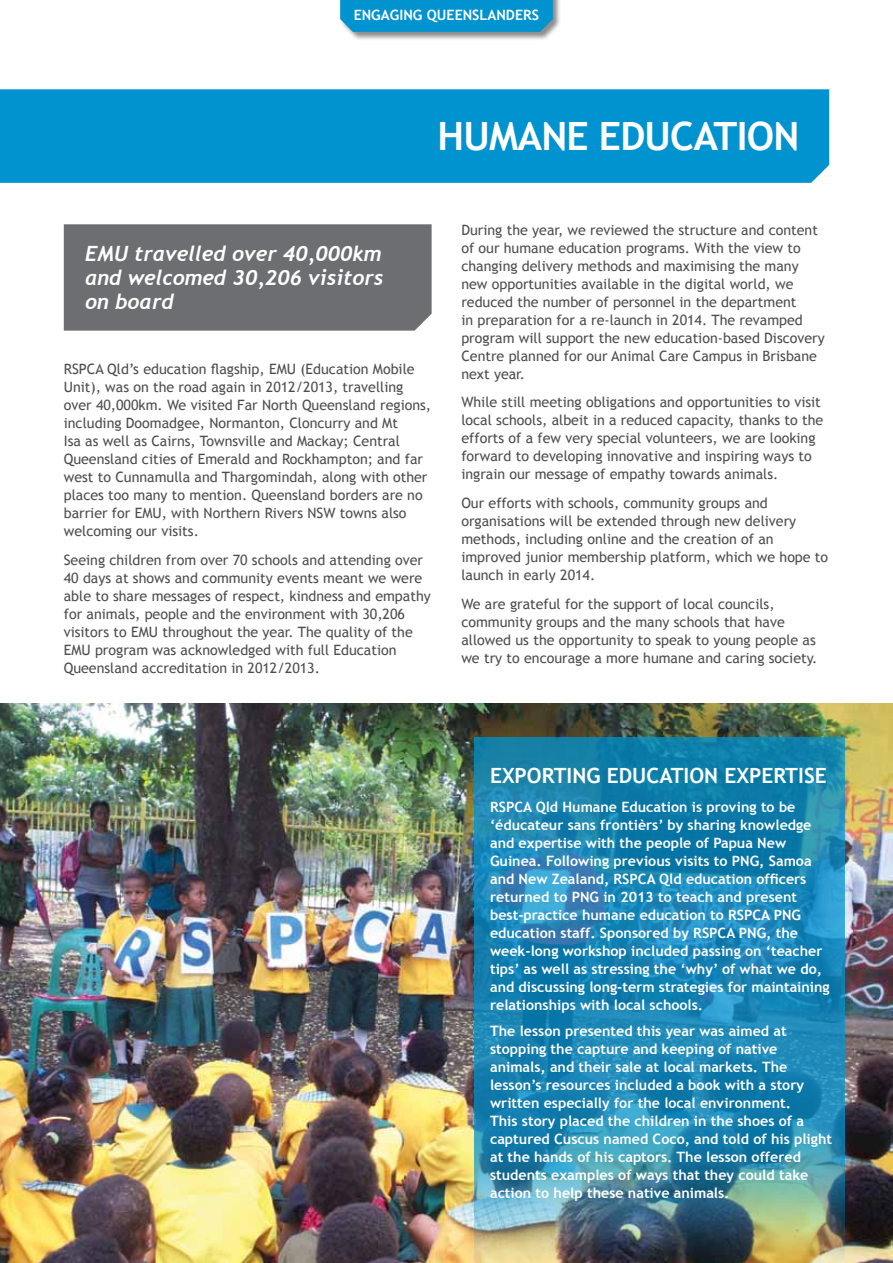
<style>
.page{position:relative;width:893px;height:1263px;background:#fff}
.page>*{position:absolute;margin:0;border:0;box-sizing:border-box;transform-origin:0 0}
.t1{font:700 39px "Trebuchet MS";letter-spacing:-.02em;color:#fff}
.t2{font:italic 700 21px/24px "Trebuchet";color:#fff;text-align:justify}
.t3{font:700 21px "Trebuchet MS";color:#fff}
.t4{font:14.25px/18px "Trebuchet MS";color:#4d4d4f}
.t5{font:700 14.25px/18px "Trebuchet MS";color:#fff}
</style>
<div class="page">
<div style="left:64px;top:224px;width:368px;height:107px;background:#6d6e71"></div>
<div style="left:340px;top:0;width:222px;height:41px;background:#000;opacity:.45"></div>
<div style="left:340px;top:0;width:213px;height:32px;background:#0093d0"></div>
<div style="left:0;top:89px;width:829px;height:94px;background:#0093d0"></div>
<img style="left:0;top:704px;width:893px;height:559px">
<img style="left:474px;top:738px;width:370px;height:525px">
<p class="t5" style="left:354px;top:6px;width:27px">engagi</p>
<p class="t5" style="left:403px;top:6px;width:128px">ng queenslanders</p>
<h1 class="t1" style="left:438px;top:112px;width:363px">humane education</h1>
<h2 class="t2" style="left:85px;top:242px;width:300px">EMU travelled over 40,000km and welcomed 30,206 visitors on board</h2>
<p class="t4" style="left:64px;top:360px;width:369px">RSPCA Qld’s education flagship, EMU (Education Mobile Unit), was on the road again in 2012/2013, travelling over 40,000km. We visited Far North Queensland regions, including Doomadgee, Normanton, Cloncurry and Mt<br>Isa as well as Cairns, Townsville and Mackay; Central Queensland cities of Emerald and Rockhampton; and far west to Cunnamulla and Thargomindah, along with other places too many to mention. Queensland borders are no barrier for EMU, with Northern Rivers NSW towns also welcoming our visits.</p>
<p class="t4" style="left:64px;top:551px;width:368px">Seeing children from over 70 schools and attending over 40 days at shows and community events meant we were able to share messages of respect, kindness and empathy for animals, people and the environment with 30,206 visitors to EMU throughout the year. The quality of the EMU program was acknowledged with full Education Queensland accreditation in 2012/2013.</p>
<p class="t4" style="left:461px;top:221px;width:365px">During the year, we reviewed the structure and content of our humane education programs. With the view to changing delivery methods and maximising the many new opportunities available in the digital world, we reduced the number of personnel in the department<br>in preparation for a re-launch in 2014. The revamped program will support the new education-based Discovery Centre planned for our Animal Care Campus in Brisbane next year.</p>
<p class="t4" style="left:461px;top:394px;width:363px">While still meeting obligations and opportunities to visit local schools, albeit in a reduced capacity, thanks to the efforts of a few very special volunteers, we are looking forward to developing innovative and inspiring ways to ingrain our message of empathy towards animals.</p>
<p class="t4" style="left:461px;top:494px;width:368px">Our efforts with schools, community groups and organisations will be extended through new delivery methods, including online and the creation of an improved junior membership platform, which we hope to launch in early 2014.</p>
<p class="t4" style="left:461px;top:595px;width:358px">We are grateful for the support of local councils, community groups and the many schools that have allowed us the opportunity to speak to young people as we try to encourage a more humane and caring society.</p>
<h2 class="t3" style="left:490px;top:762px;width:338px">exporting education expertise</h2>
<p class="t5" style="left:490px;top:798px;width:341px">RSPCA Qld Humane Education is proving to be ‘éducateur sans frontièrs’ by sharing knowledge and expertise with the people of Papua New Guinea. Following previous visits to PNG, Samoa and New Zealand, RSPCA Qld education officers returned to PNG in 2013 to teach and present best-practice humane education to RSPCA PN G education staff. Sponsored by RSPCA PN G, the week-long workshop included passing on ‘teacher tips’ as well as stressing the ‘why’ of what we do, and discussing long-term strategies for maintaining relationships with local schools.</p>
<p class="t5" style="left:490px;top:1022px;width:344px">The lesson presented this year was aimed at stopping the capture and keeping of native animals, and their sale at local markets. The lesson’s resources included a book with a story written especially for the local environment.<br>This story placed the children in the shoes of a captured Cuscus named Coco, and told of his plight at the hands of his captors. The lesson offered students examples of ways that they could take action to help these native animals.</p>
</div>
